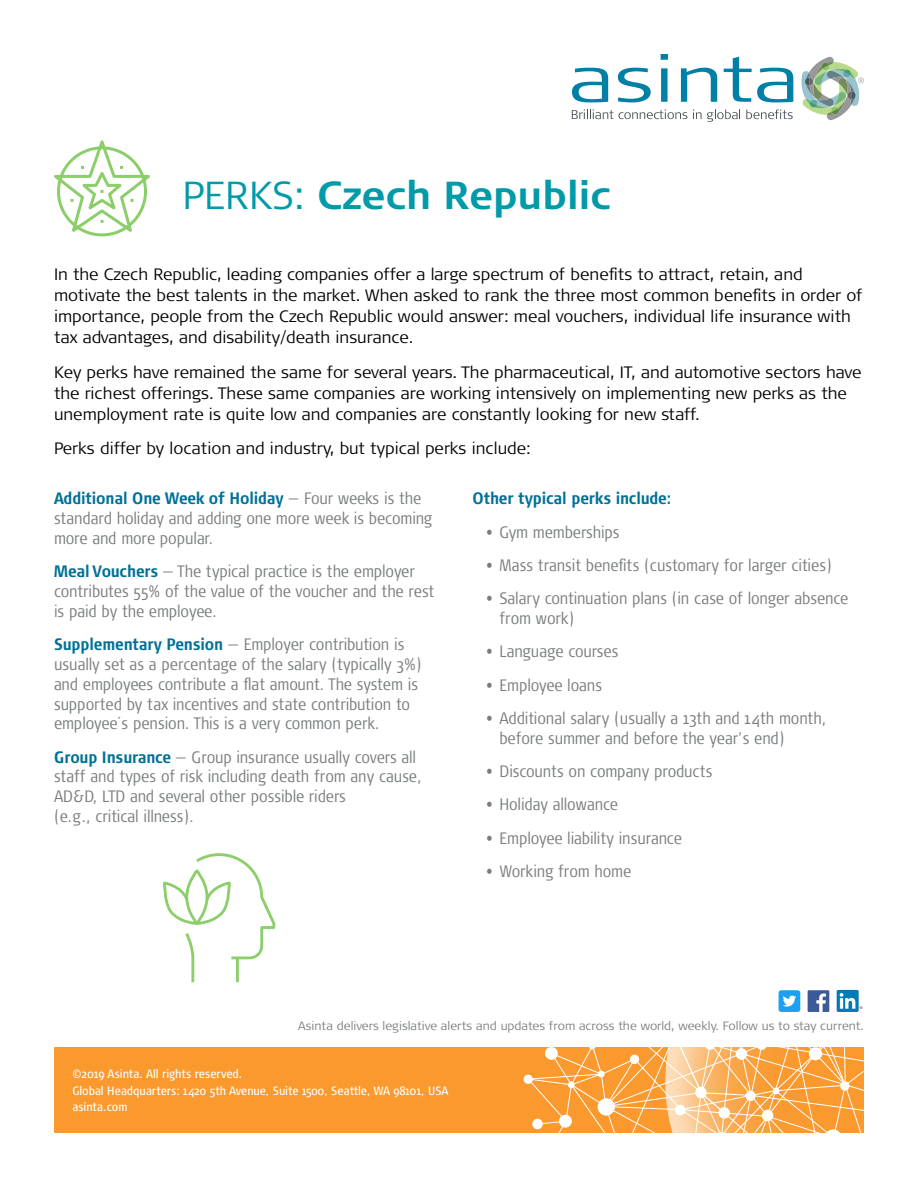
<style>
.page{position:relative;width:918px;height:1188px;background:#fff}
.page>*{position:absolute;margin:0;border:0;box-sizing:border-box;transform-origin:0 0}
.t1{font:700 39px "Signa OT";color:#009aa8}
.t2{font:300 condensed 16.5px/19.8px "Signa OT";letter-spacing:-.01em;color:#7a7d7f}
.t3{font:300 16.5px/21px "Signa OT";color:#000}
.t4{font:700 condensed 16.5px "Signa OT";color:#007197}
.t5{font:condensed 12px/16.5px "Signa OT";letter-spacing:-.01em;color:#fff}
.t6{font:300 12px "Signa OT";color:#7a7d7f}
.s1{font-weight:300}
.s2{font-weight:700;color:#007197}
</style>
<div class="page">
<svg style="left:572px;top:110px;width:115px;height:9px"></svg>
<svg style="left:693px;top:110px;width:47px;height:12px"></svg>
<svg style="left:746px;top:110px;width:47px;height:9px"></svg>
<svg style="left:572px;top:68px;width:36px;height:34px"></svg>
<svg style="left:618px;top:68px;width:33px;height:34px"></svg>
<svg style="left:661px;top:54px;width:7px;height:48px"></svg>
<svg style="left:681px;top:68px;width:36px;height:34px"></svg>
<svg style="left:724px;top:57px;width:69px;height:45px"></svg>
<svg style="left:801px;top:57px;width:63px;height:63px"></svg>
<div style="left:54px;top:1048px;width:810px;height:85px;background:#f9992e"></div>
<svg style="left:523px;top:1075px;width:10px;height:9px"></svg>
<svg style="left:527px;top:1048px;width:337px;height:85px"></svg>
<svg style="left:54px;top:140px;width:96px;height:97px"></svg>
<div style="left:808px;top:990px;width:21px;height:22px;background:#3d5a98"></div>
<svg style="left:816px;top:994px;width:10px;height:18px"></svg>
<div style="left:779px;top:990px;width:21px;height:22px;background:#1ca1f2;border-radius:3px"></div>
<svg style="left:783px;top:996px;width:13px;height:11px"></svg>
<div style="left:837px;top:990px;width:22px;height:22px;background:#007bb6;border-radius:2px"></div>
<svg style="left:840px;top:993px;width:22px;height:16px"></svg>
<svg style="left:163px;top:853px;width:113px;height:130px"></svg>
<h1 class="t1" style="left:183px;top:172px;width:430px"><span class="s1">PERKS:</span> Czech Republic</h1>
<p class="t3" style="left:54px;top:264px;width:810px">In the Czech Republic, leading companies offer a large spectrum of benefits to attract, retain, and motivate the best talents in the market. When asked to rank the three most common benefits in order of importance, people from the Czech Republic would answer: meal vouchers, individual life insurance with tax advantages, and disability/death insurance.</p>
<p class="t3" style="left:54px;top:361px;width:809px">Key perks have remained the same for several years. The pharmaceutical, IT, and automotive sectors have the richest offerings. These same companies are working intensively on implementing new perks as the unemployment rate is quite low and companies are constantly looking for new staff.</p>
<p class="t3" style="left:54px;top:438px;width:478px">Perks differ by location and industry, but typical perks include:</p>
<p class="t2" style="left:54px;top:489px;width:380px"><span class="s2">Additional One Week of Holiday</span> — Four weeks is the standard holiday and adding one more week is becoming more and more popular.</p>
<p class="t2" style="left:54px;top:562px;width:382px"><span class="s2">Meal Vouchers</span> — The typical practice is the employer contributes 55% of the value of the voucher and the rest is paid by the employee.</p>
<p class="t2" style="left:54px;top:635px;width:369px"><span class="s2">Supplementary Pension</span> — Employer contribution is usually set as a percentage of the salary (typically 3%) and employees contribute a flat amount. The system is supported by tax incentives and state contribution to employee´s pension. This is a very common perk.</p>
<p class="t2" style="left:54px;top:747px;width:369px"><span class="s2">Group Insurance</span> — Group insurance usually covers all staff and types of risk including death from any cause, AD&amp;D, LTD and several other possible riders<br>(e.g., critical illness).</p>
<p class="t4" style="left:473px;top:489px;width:201px">Other typical perks include:</p>
<p class="t2" style="left:486px;top:522px;width:135px">• Gym memberships</p>
<p class="t2" style="left:486px;top:556px;width:348px">• Mass transit benefits (customary for larger cities)</p>
<p class="t2" style="left:500px;top:589px;width:350px;text-indent:-13px">• Salary continuation plans (in case of longer absence from work)</p>
<p class="t2" style="left:486px;top:642px;width:134px">• Language courses</p>
<p class="t2" style="left:486px;top:675px;width:118px">• Employee loans</p>
<p class="t2" style="left:500px;top:709px;width:328px;text-indent:-13px">• Additional salary (usually a 13th and 14th month, before summer and before the year’s end)</p>
<p class="t2" style="left:486px;top:762px;width:228px">• Discounts on company products</p>
<p class="t2" style="left:486px;top:795px;width:134px">• Holiday allowance</p>
<p class="t2" style="left:486px;top:828px;width:197px">• Employee liability insurance</p>
<p class="t2" style="left:486px;top:862px;width:147px">• Working from home</p>
<p class="t6" style="left:298px;top:1019px;width:567px">Asinta delivers legislative alerts and updates from across the world, weekly. Follow us to stay current.</p>
<p class="t5" style="left:72px;top:1066px;width:378px">©2019 Asinta. All rights reserved.<br>Global Headquarters: 1420 5th Avenue, Suite 1500, Seattle, WA 98101, USA asinta.com</p>
</div>
